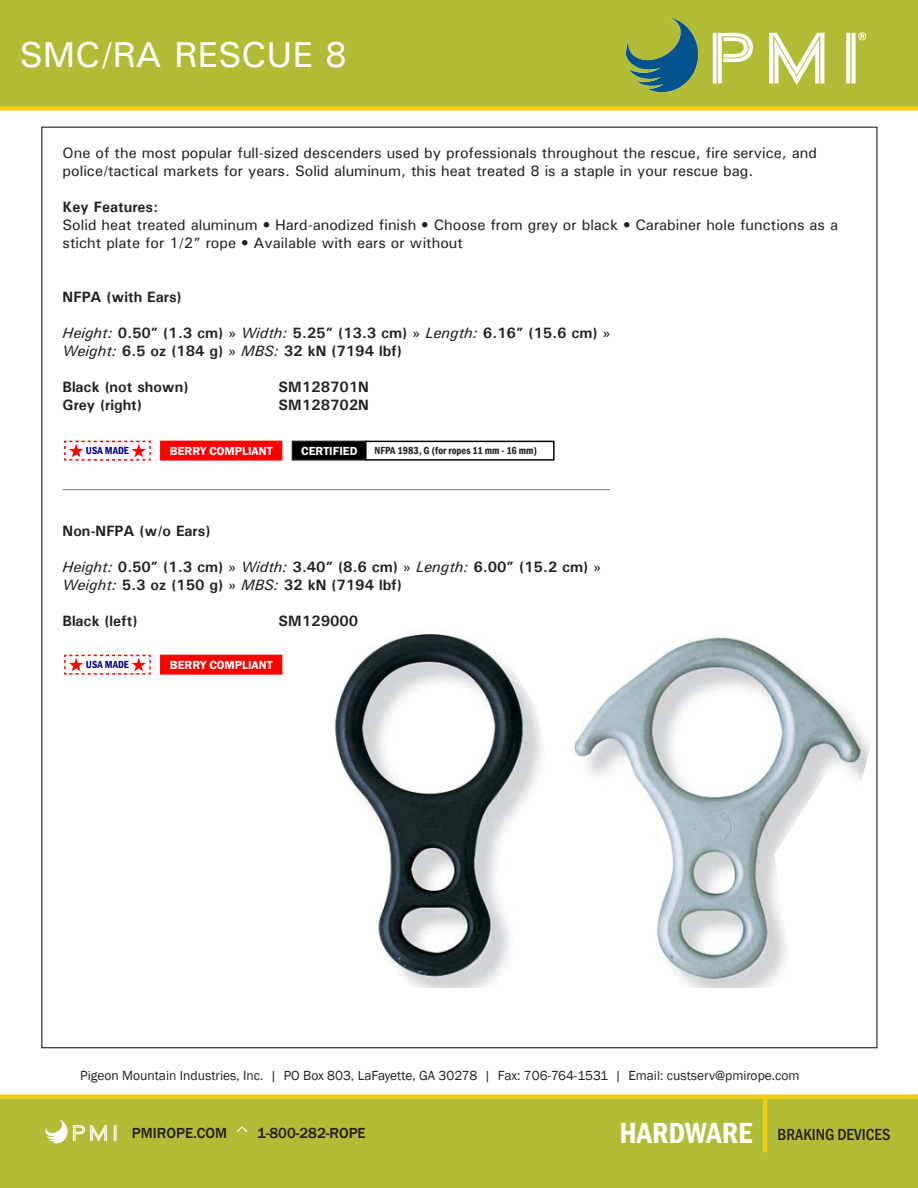
<style>
.page{position:relative;width:918px;height:1188px;background:#fff}
.page>*{position:absolute;margin:0;border:0;box-sizing:border-box;transform-origin:0 0}
.t1{font:500 36px "Univers";color:#fff}
.t2{font:600 condensed 30px "Franklin Gothic";color:#fff}
.t3{font:500 condensed 16.5px "Franklin Gothic";color:#231f20}
.t4{font:500 15px/18px "Univers";color:#231f20}
.t5{font:700 15px "Univers";color:#231f20}
.t6{font:500 15px "Franklin Gothic";color:#231f20}
.t7{font:13.5px "Franklin Gothic";color:#231f20}
.t8{font:600 12px "Franklin Gothic";color:#fff}
.t9{font:600 condensed 10.5px "Franklin Gothic";color:#231f20}
.t10{font:600 condensed 10.5px "Franklin Gothic";color:#000083}
.s1{font-weight:500;font-style:italic}
.s2{font-weight:500}
</style>
<div class="page">
<div style="left:0;top:1097px;width:918px;height:91px;background:#b0bb36"></div>
<img style="left:45px;top:1119px;width:74px;height:25px">
<hr style="left:0;top:1095px;width:918px;height:4px;background:#efcb13">
<hr style="left:763px;top:1095px;width:4px;height:57px;background:#efcb13">
<div style="left:0;top:0;width:918px;height:108px;background:#b0bb36"></div>
<div style="left:0;top:106px;width:918px;height:5px;background:#efcb13"></div>
<img style="left:626px;top:17px;width:239px;height:74px">
<div style="left:160px;top:655px;width:122px;height:20px;background:#f00;border:2px solid #f00"></div>
<svg style="left:64px;top:654px;width:87px;height:21px"></svg>
<div style="left:292px;top:441px;width:74px;height:19px;background:#000"></div>
<div style="left:292px;top:441px;width:74px;height:20px;border:2px solid #231f20"></div>
<div style="left:365px;top:441px;width:190px;height:20px;border:2px solid #000"></div>
<div style="left:160px;top:441px;width:122px;height:20px;background:#f00;border:2px solid #f00"></div>
<svg style="left:64px;top:440px;width:87px;height:21px"></svg>
<img style="left:335px;top:634px;width:535px;height:354px">
<hr style="left:63px;top:489px;width:547px;height:1px;background:#7f8184">
<p class="t1" style="left:19px;top:31px;width:330px">SMC/RA RESCUE 8</p>
<p class="t4" style="left:63px;top:144px;width:756px">One of the most popular full-sized descenders used by professionals throughout the rescue, fire service, and police/tactical markets for years. Solid aluminum, this heat treated 8 is a staple in your rescue bag.</p>
<p class="t5" style="left:63px;top:198px;width:97px">Key Features:</p>
<p class="t4" style="left:63px;top:216px;width:777px">Solid heat treated aluminum • Hard-anodized finish • Choose from grey or black • Carabiner hole functions as a sticht plate for 1/2” rope • Available with ears or without</p>
<p class="t5" style="left:63px;top:288px;width:120px">NFPA (with Ears)</p>
<p class="t5" style="left:63px;top:324px;width:550px"><span class="s1">Height:</span> 0.50” (1.3 cm) <span class="s2">»</span> <span class="s1">Width:</span> 5.25” (13.3 cm) <span class="s2">»</span> <span class="s1">Length:</span> 6.16” (15.6 cm) <span class="s2">»</span></p>
<p class="t5" style="left:63px;top:342px;width:341px"><span class="s1">Weight:</span> 6.5 oz (184 g) <span class="s2">»</span> <span class="s1">MBS:</span> 32 kN (7194 lbf)</p>
<p class="t5" style="left:63px;top:378px;width:127px">Black (not shown)</p>
<p class="t5" style="left:279px;top:378px;width:92px">SM128701N</p>
<p class="t5" style="left:63px;top:396px;width:81px">Grey (right)</p>
<p class="t5" style="left:279px;top:396px;width:92px">SM128702N</p>
<p class="t10" style="left:86px;top:444px;width:45px">USA MADE</p>
<p class="t8" style="left:170px;top:443px;width:104px">BERRY COMPLIANT</p>
<p class="t8" style="left:301px;top:443px;width:58px">CERTIFIED</p>
<p class="t9" style="left:375px;top:444px;width:164px">NFPA 1983, G (for ropes 11 mm - 16 mm)</p>
<p class="t5" style="left:63px;top:522px;width:149px">Non-NFPA (w/o Ears)</p>
<p class="t5" style="left:63px;top:558px;width:540px"><span class="s1">Height:</span> 0.50” (1.3 cm) <span class="s2">»</span> <span class="s1">Width:</span> 3.40” (8.6 cm) <span class="s2">»</span> <span class="s1">Length:</span> 6.00” (15.2 cm) <span class="s2">»</span></p>
<p class="t5" style="left:63px;top:576px;width:341px"><span class="s1">Weight:</span> 5.3 oz (150 g) <span class="s2">»</span> <span class="s1">MBS:</span> 32 kN (7194 lbf)</p>
<p class="t5" style="left:63px;top:612px;width:76px">Black (left)</p>
<p class="t5" style="left:279px;top:612px;width:81px">SM129000</p>
<p class="t10" style="left:86px;top:658px;width:45px">USA MADE</p>
<p class="t8" style="left:170px;top:657px;width:104px">BERRY COMPLIANT</p>
<p class="t7" style="left:80px;top:1067px;width:721px">Pigeon Mountain Industries, Inc. | PO Box 803, LaFayette, GA 30278 | Fax: 706-764-1531 | Email: custserv@pmirope.com</p>
<p class="t6" style="left:132px;top:1123px;width:97px">PMIROPE.COM</p>
<p class="t6" style="left:257px;top:1123px;width:110px">1-800-282-ROPE</p>
<p class="t2" style="left:619px;top:1113px;width:135px">HARDWARE</p>
<p class="t3" style="left:778px;top:1124px;width:114px">BRAKING DEVICES</p>
</div>
